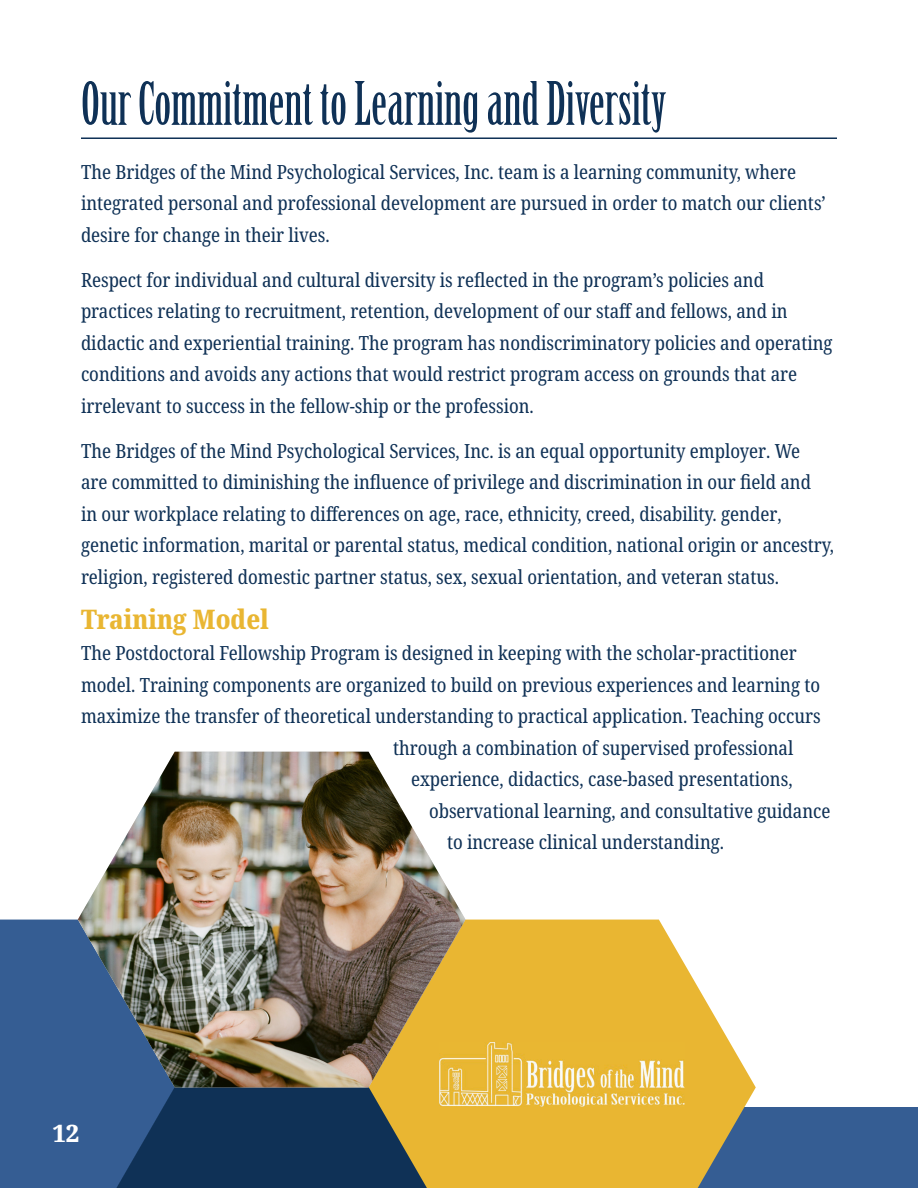
<style>
.page{position:relative;width:918px;height:1188px;background:#fff}
.page>*{position:absolute;margin:0;border:0;box-sizing:border-box;transform-origin:0 0}
.t1{font:58.5px "Birch Std";color:#0f3156}
.Subhead_2_Yellow{font:800 condensed 27px "Noto Serif";color:#e9b632}
.t2{font:800 24px "Noto Serif";color:#fff}
.Body_Text{font:condensed 19.5px/31.5px "Noto Serif";color:#0f3156}
</style>
<div class="page">
<div style="left:643px;top:1107px;width:275px;height:81px;background:#355d93"></div>
<svg style="left:427px;top:920px;width:329px;height:268px;fill:#e9b632"></svg>
<div style="left:0;top:920px;width:116px;height:268px;background:#355d93"></div>
<svg style="left:116px;top:1087px;width:311px;height:101px;background:#274258"></svg>
<img style="left:78px;top:752px;width:388px;height:335px">
<hr style="left:81px;top:137px;width:756px;height:2px;background:#0f3156">
<img style="left:440px;top:1042px;width:244px;height:65px">
<h1 class="t1" style="left:81px;top:71px;width:587px">Our Commitment to Learning and Diversity</h1>
<p class="Body_Text" style="left:81px;top:156px;width:746px">The Bridges of the Mind Psychological Services, Inc. team is a learning community, where integrated personal and professional development are pursued in order to match our clients’ desire for change in their lives.</p>
<p class="Body_Text" style="left:81px;top:264px;width:753px">Respect for individual and cultural diversity is reflected in the program’s policies and practices relating to recruitment, retention, development of our staff and fellows, and in didactic and experiential training. The program has nondiscriminatory policies and operating conditions and avoids any actions that would restrict program access on grounds that are irrelevant to success in the fellow-ship or the profession.</p>
<p class="Body_Text" style="left:81px;top:435px;width:755px">The Bridges of the Mind Psychological Services, Inc. is an equal opportunity employer. We<br>are committed to diminishing the influence of privilege and discrimination in our field and<br>in our workplace relating to differences on age, race, ethnicity, creed, disability. gender, genetic information, marital or parental status, medical condition, national origin or ancestry, religion, registered domestic partner status, sex, sexual orientation, and veteran status.</p>
<p class="Subhead_2_Yellow" style="left:81px;top:600px;width:190px">Training Model</p>
<p class="Body_Text" style="left:81px;top:638px;width:717px">The Postdoctoral Fellowship Program is designed in keeping with the scholar-practitioner</p>
<p class="Body_Text" style="left:81px;top:669px;width:741px">model. Training components are organized to build on previous experiences and learning to</p>
<p class="Body_Text" style="left:81px;top:701px;width:741px">maximize the transfer of theoretical understanding to practical application. Teaching occurs</p>
<p class="Body_Text" style="left:393px;top:732px;width:402px">through a combination of supervised professional</p>
<p class="Body_Text" style="left:411px;top:764px;width:383px">experience, didactics, case-based presentations,</p>
<p class="Body_Text" style="left:429px;top:795px;width:403px">observational learning, and consultative guidance</p>
<p class="Body_Text" style="left:447px;top:827px;width:279px">to increase clinical understanding.</p>
<p class="t2" style="left:52px;top:1117px;width:29px">12</p>
</div>
